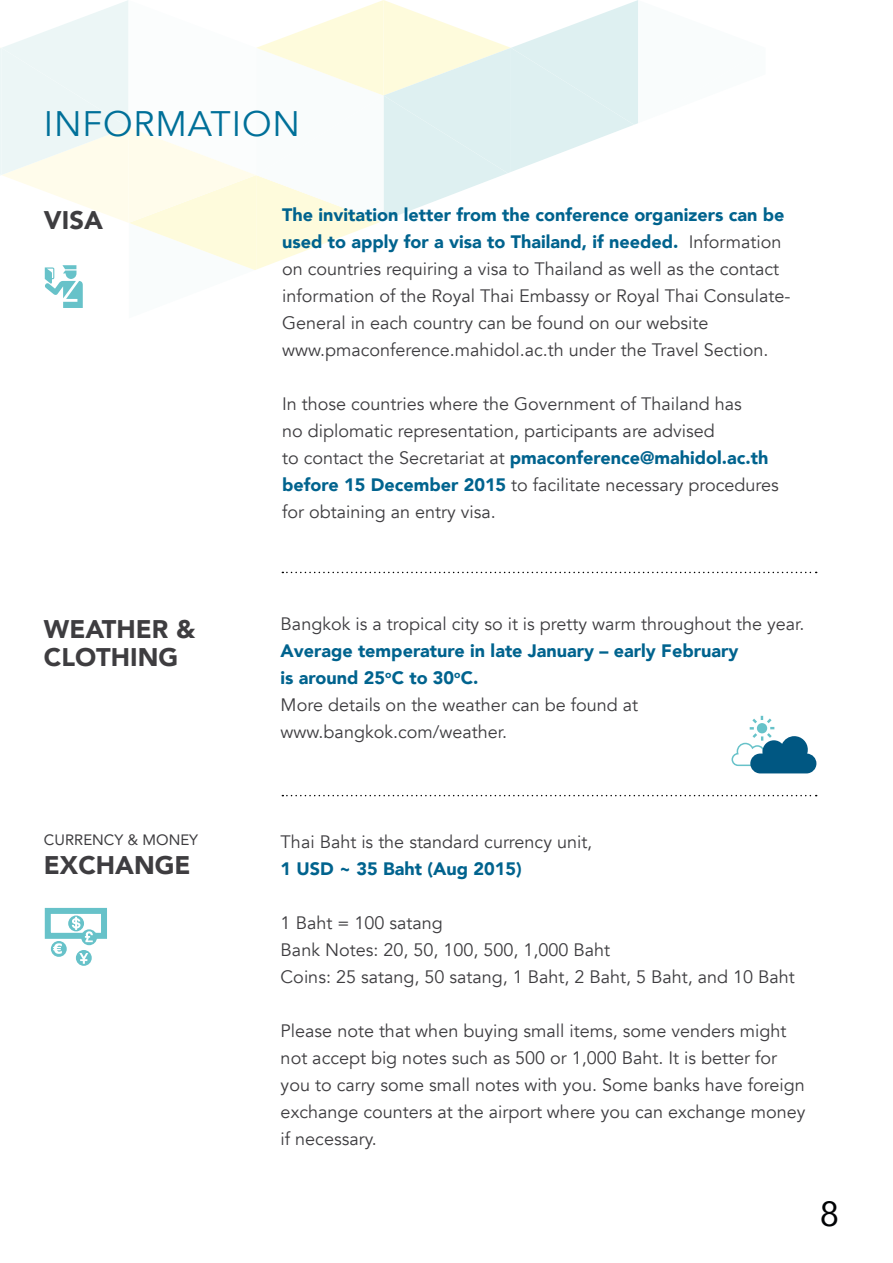
<style>
.page{position:relative;width:893px;height:1263px;background:#fff}
.page>*{position:absolute;margin:0;border:0;box-sizing:border-box;transform-origin:0 0}
.t1{font:35.4px "Avenir";letter-spacing:.025em;color:#007099}
.t2{font:34.8px "Avenir";color:#010305}
.t3{font:900 25.5px "Avenir";color:#3e3d40}
.t4{font:18px/27px "Avenir";color:#3e3d40}
.t5{font:900 18px/27px "Avenir";color:#00638e}
.t6{font:15px "Avenir";color:#3e3d40}
.s1{font-weight:900;color:#00638e}
.s2{font-weight:400;color:#3e3d40}
</style>
<div class="page">
<svg style="left:282px;top:795px;width:535px;height:1px"></svg>
<svg style="left:731px;top:716px;width:85px;height:57px"></svg>
<div style="left:45px;top:908px;width:62px;height:31px;border:6px solid #67c2c9"></div>
<svg style="left:68px;top:915px;width:16px;height:16px"></svg>
<svg style="left:81px;top:929px;width:16px;height:16px"></svg>
<svg style="left:72px;top:917px;width:21px;height:25px"></svg>
<svg style="left:76px;top:950px;width:16px;height:16px"></svg>
<svg style="left:79px;top:953px;width:9px;height:11px"></svg>
<svg style="left:51px;top:941px;width:16px;height:16px"></svg>
<svg style="left:53px;top:943px;width:9px;height:11px"></svg>
<svg style="left:0;top:0;width:818px;height:573px"></svg>
<h1 class="t1" style="left:44px;top:102px;width:133px">Informati</h1>
<h1 class="t1" style="left:242px;top:102px;width:59px">on</h1>
<h3 class="t3" style="left:44px;top:198px;width:16px">Visa</h3>
<p class="t4" style="left:282px;top:202px;width:510px"><span class="s1">The invitation letter from the conference organizers can be used to apply for a visa to Thailand, if needed.</span> Information on countries requiring a visa to Thailand as well as the contact information of the Royal Thai Embassy or Royal Thai Consulate-General in each country can be found on our website www.pmaconference.mahidol.ac.th under the Travel Section.</p>
<p class="t4" style="left:282px;top:391px;width:498px">In those countries where the Government of Thailand has<br>no diplomatic representation, participants are advised<br>to contact the Secretariat at <span class="s1">pmaconference@mahidol.ac.th before 15 December 2015</span> to facilitate necessary procedures for obtaining an entry visa.</p>
<h3 class="t3" style="left:44px;top:607px;width:42px">Weat</h3>
<h3 class="t3" style="left:117px;top:607px;width:80px">her &amp;</h3>
<h3 class="t3" style="left:44px;top:636px;width:35px">Clot</h3>
<h3 class="t3" style="left:111px;top:636px;width:65px">hing</h3>
<p class="t6" style="left:44px;top:828px;width:156px">CURRENCY &amp; MONEY</p>
<h3 class="t3" style="left:44px;top:843px;width:129px">Exchange</h3>
<p class="t4" style="left:281px;top:611px;width:525px">Bangkok is a tropical city so it is pretty warm throughout the year.</p>
<p class="t5" style="left:281px;top:637px;width:459px">Average temperature in late January – early February is around 25<sup>o</sup>C to 30<sup>o</sup>C.<br><span class="s2">More details on the weather can be found at www.bangkok.com/weather.</span></p>
<p class="t4" style="left:281px;top:829px;width:313px">Thai Baht is the standard currency unit,</p>
<p class="t5" style="left:281px;top:855px;width:243px">1 USD ~ 35 Baht (Aug 2015)</p>
<p class="t4" style="left:281px;top:910px;width:516px">1 Baht = 100 satang<br>Bank N otes: 20, 50, 100, 500, 1,000 Baht<br>Coins: 25 satang, 50 satang, 1 Baht, 2 Baht, 5 Baht, and 10 Baht</p>
<p class="t4" style="left:281px;top:1018px;width:526px">Please note that when buying small items, some venders might not accept big notes such as 500 or 1,000 Baht. It is better for you to carry some small notes with you. Some banks have foreign exchange counters at the airport where you can exchange money if necessary.</p>
<h2 class="t2" style="left:820px;top:1185px;width:21px">8</h2>
</div>
